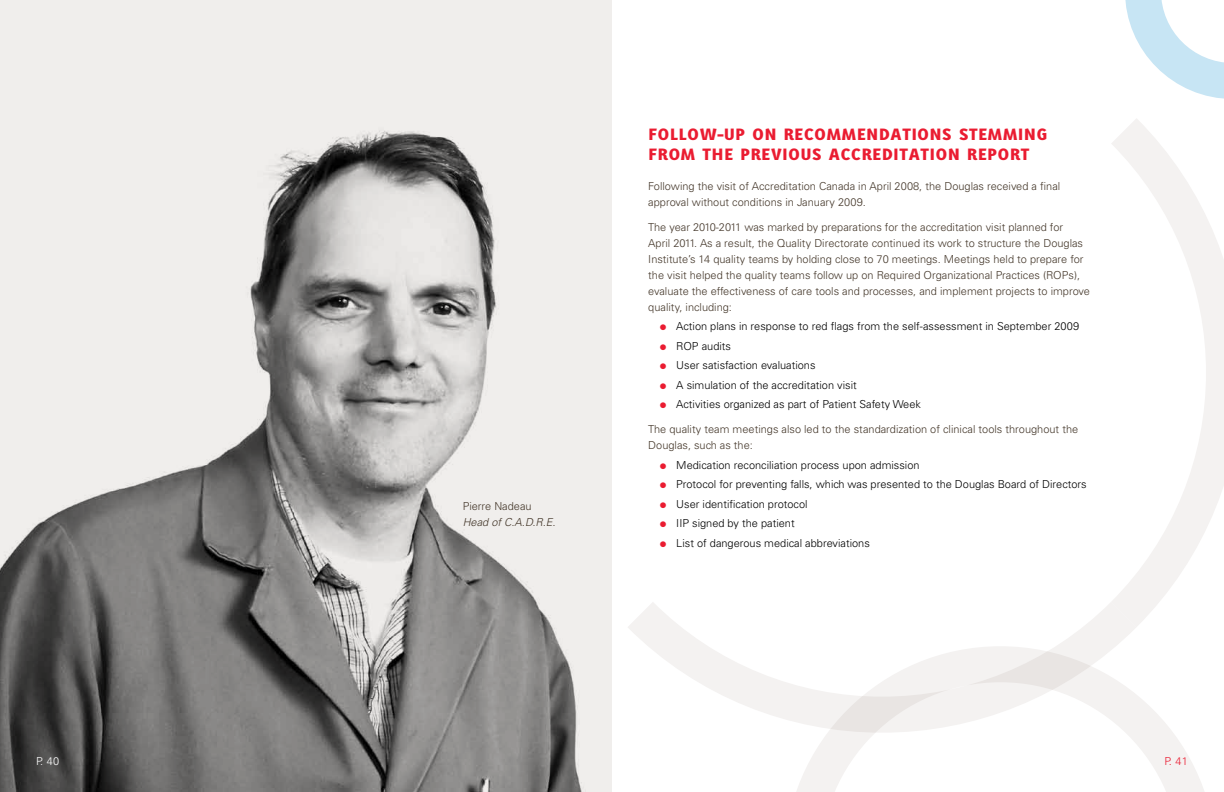
<style>
.page{position:relative;width:1224px;height:792px;background:#fff}
.page>*{position:absolute;margin:0;border:0;box-sizing:border-box;transform-origin:0 0}
.t1{font:800 16px/20px "Karbid";letter-spacing:.01em;color:#ea1c31}
.t2{font:300 11px/16px "Univers";color:#45382b}
.t3{font:300 11px "Univers";color:#000}
.t4{font:italic 300 11px "Univers";color:#45382b}
.t5{font:300 11px "Univers";color:#ea1c31}
.t6{font:300 11px "Univers";color:#fff}
.s1{font-size:16px;color:#ea1c31}
</style>
<div class="page">
<img style="left:0;top:0;width:612px;height:792px">
<svg style="left:628px;top:602px;width:508px;height:117px"></svg>
<svg style="left:1111px;top:119px;width:113px;height:508px"></svg>
<svg style="left:784px;top:646px;width:420px;height:146px"></svg>
<svg style="left:1125px;top:0;width:99px;height:99px"></svg>
<p class="t6" style="left:36px;top:754px;width:25px">P. 40</p>
<p class="t2" style="left:463px;top:499px;width:70px">Pierre Nadeau</p>
<p class="t4" style="left:463px;top:516px;width:94px">Head of C.A.D.R.E.</p>
<h1 class="t1" style="left:648px;top:124px;width:401px">FOLLOW-UP ON RECOMMENDATIONS STEMMING<br>FROM THE PREVIOUS ACCREDITATION REPORT</h1>
<p class="t2" style="left:648px;top:178px;width:414px">Following the visit of Accreditation Canada in April 2008, the Douglas received a final approval without conditions in January 2009.</p>
<p class="t2" style="left:648px;top:219px;width:443px">The year 2010-2011 was marked by preparations for the accreditation visit planned for<br>April 2011. As a result, the Quality Directorate continued its work to structure the Douglas Institute’s 14 quality teams by holding close to 70 meetings. Meetings held to prepare for the visit helped the quality teams follow up on Required Organizational Practices (ROPs), evaluate the effectiveness of care tools and processes, and implement projects to improve quality, including:</p>
<p class="t3" style="left:659px;top:320px;width:421px"><span class="s1">•</span> Action plans in response to red flags from the self-assessment in September 2009</p>
<p class="t3" style="left:659px;top:339px;width:73px"><span class="s1">•</span> ROP audits</p>
<p class="t3" style="left:659px;top:359px;width:158px"><span class="s1">•</span> User satisfaction evaluations</p>
<p class="t3" style="left:659px;top:378px;width:199px"><span class="s1">•</span> A simulation of the accreditation visit</p>
<p class="t3" style="left:659px;top:398px;width:263px"><span class="s1">•</span> Activities organized as part of Patient Safety Week</p>
<p class="t2" style="left:648px;top:421px;width:431px">The quality team meetings also led to the standardization of clinical tools throughout the<br>Douglas, such as the:</p>
<p class="t3" style="left:659px;top:458px;width:262px"><span class="s1">•</span> Medication reconciliation process upon admission</p>
<p class="t3" style="left:659px;top:478px;width:429px"><span class="s1">•</span> Protocol for preventing falls, which was presented to the Douglas Board of Directors</p>
<p class="t3" style="left:659px;top:497px;width:150px"><span class="s1">•</span> User identification protocol</p>
<p class="t3" style="left:659px;top:517px;width:137px"><span class="s1">•</span> IIP signed by the patient</p>
<p class="t3" style="left:659px;top:536px;width:212px"><span class="s1">•</span> List of dangerous medical abbreviations</p>
<p class="t5" style="left:1165px;top:754px;width:25px">P. 41</p>
</div>
